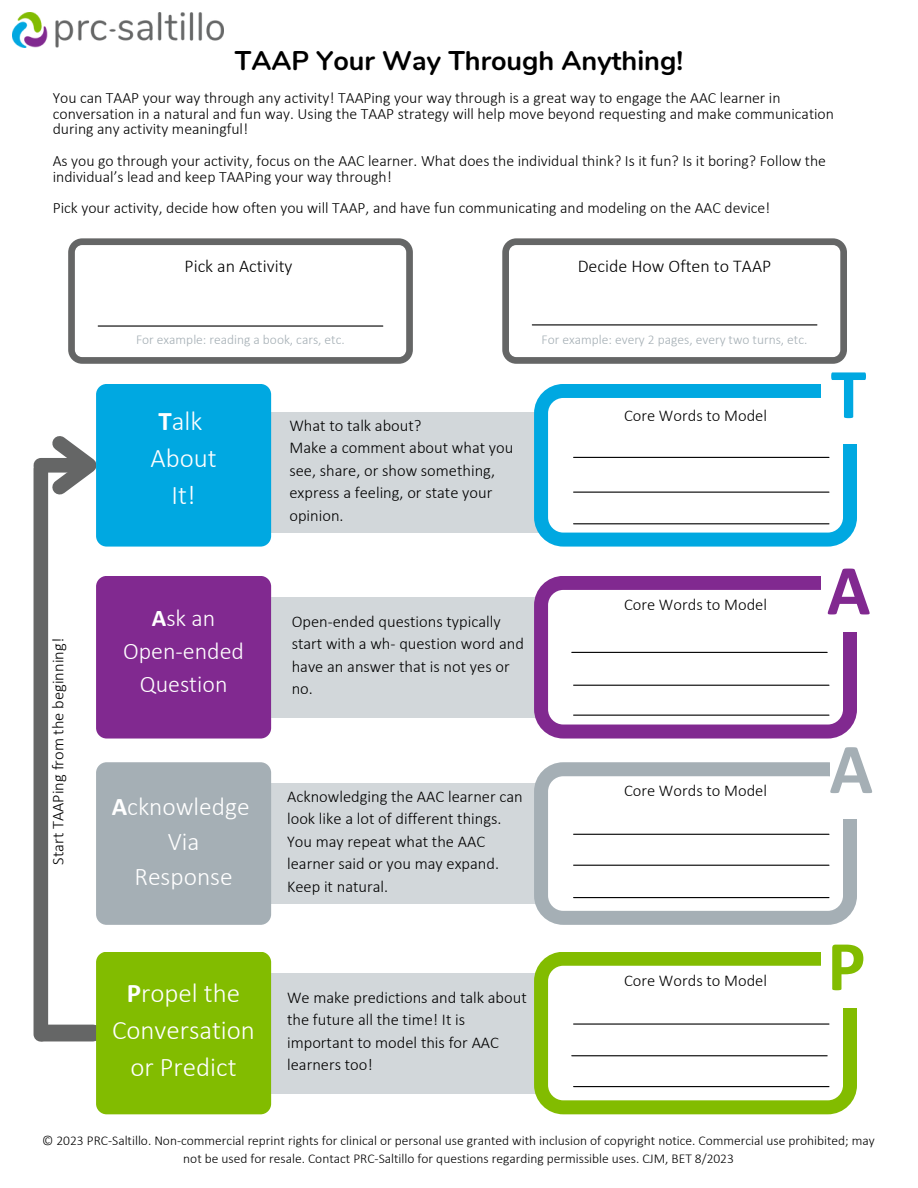
<style>
.page{position:relative;width:918px;height:1188px;background:#fff}
.page>*{position:absolute;margin:0;border:0;box-sizing:border-box;transform-origin:0 0}
.t1{font:700 72px "Calibri";color:#00a8e1}
.t2{font:700 72px "Calibri";color:#812990}
.t3{font:700 72px "Calibri";color:#a5afb5}
.t4{font:700 72px "Calibri";color:#82bc00}
.t5{font:300 27px/37.2px "Calibri";color:#fff;text-align:center}
.t6{font:700 27px "Nunito";color:#000}
.t7{font:300 25.5px "Calibri";color:#fff}
.t8{font:300 24px "Calibri";color:#fff}
.t9{font:300 18px "Calibri";color:#000}
.t10{font:300 16.5px/22.5px "Calibri";color:#000}
.t11{font:300 15.75px/15.8px "Calibri";color:#000}
.t12{font:300 13.5px/18px "Calibri";color:#000;text-align:center}
.t13{font:300 13.5px "Calibri";color:#a5afb5}
.s1{font-weight:700}
</style>
<div class="page">
<div style="left:96px;top:762px;width:175px;height:163px;background:#a5afb5;border-radius:11px"></div>
<div style="left:43px;top:1025px;width:50px;height:17px;background:#656666"></div>
<div style="left:96px;top:952px;width:175px;height:162px;background:#82bc00;border-radius:11px"></div>
<svg style="left:39px;top:436px;width:57px;height:72px"></svg>
<div style="left:34px;top:468px;width:14px;height:566px;background:#656666"></div>
<svg style="left:68px;top:238px;width:345px;height:126px"></svg>
<svg style="left:502px;top:238px;width:345px;height:126px"></svg>
<hr style="left:98px;top:325px;width:285px;height:2px;background:#000">
<hr style="left:532px;top:324px;width:285px;height:1px;background:#000">
<div style="left:271px;top:412px;width:274px;height:121px;background:#d2d7da"></div>
<div style="left:96px;top:384px;width:175px;height:163px;background:#00a8e1;border-radius:11px"></div>
<div style="left:96px;top:576px;width:175px;height:163px;background:#812990;border-radius:11px"></div>
<div style="left:271px;top:597px;width:274px;height:121px;background:#d2d7da"></div>
<div style="left:271px;top:783px;width:274px;height:121px;background:#d2d7da"></div>
<div style="left:271px;top:973px;width:274px;height:120px;background:#d2d7da"></div>
<svg style="left:534px;top:384px;width:323px;height:163px"></svg>
<div style="left:821px;top:373px;width:55px;height:70px;background:#fff"></div>
<svg style="left:534px;top:576px;width:323px;height:163px"></svg>
<svg style="left:534px;top:762px;width:323px;height:163px"></svg>
<svg style="left:534px;top:952px;width:323px;height:162px"></svg>
<div style="left:821px;top:562px;width:55px;height:70px;background:#fff"></div>
<div style="left:830px;top:748px;width:54px;height:70px;background:#fff"></div>
<div style="left:821px;top:937px;width:55px;height:71px;background:#fff"></div>
<hr style="left:574px;top:457px;width:255px;height:1px;background:#000">
<hr style="left:574px;top:492px;width:255px;height:1px;background:#000">
<hr style="left:574px;top:523px;width:255px;height:1px;background:#000">
<hr style="left:572px;top:652px;width:255px;height:1px;background:#000">
<hr style="left:574px;top:685px;width:255px;height:1px;background:#000">
<hr style="left:574px;top:715px;width:255px;height:1px;background:#000">
<hr style="left:574px;top:834px;width:255px;height:1px;background:#000">
<hr style="left:574px;top:865px;width:255px;height:1px;background:#000">
<hr style="left:574px;top:897px;width:255px;height:1px;background:#000">
<hr style="left:574px;top:1023px;width:255px;height:2px;background:#000">
<hr style="left:572px;top:1055px;width:255px;height:1px;background:#000">
<hr style="left:574px;top:1086px;width:255px;height:1px;background:#000">
<img style="left:12px;top:12px;width:212px;height:35px">
<p class="t6" style="left:235px;top:43px;width:450px">TAAP Your Way Through Anything!</p>
<p class="t11" style="left:53px;top:91px;width:783px">You can TAAP your way through any activity! TAAPing your way through is a great way to engage the AAC learner in conversation in a natural and fun way. Using the TAAP strategy will help move beyond requesting and make communication during any activity meaningful!</p>
<p class="t11" style="left:53px;top:154px;width:775px">As you go through your activity, focus on the AAC learner. What does the individual think? Is it fun? Is it boring? Follow the individual’s lead and keep TAAPing your way through!</p>
<p class="t11" style="left:53px;top:201px;width:719px">Pick your activity, decide how often you will TAAP, and have fun communicating and modeling on the AAC device!</p>
<p class="t10" style="left:48px;top:865px;width:228px;rotate:-90deg">Start TAAPing from the beginning!</p>
<p class="t9" style="left:185px;top:258px;width:109px">Pick an Activity</p>
<p class="t9" style="left:578px;top:258px;width:195px">Decide How Often to TAAP</p>
<p class="t13" style="left:136px;top:334px;width:210px">For example: reading a book, cars, etc.</p>
<p class="t5" style="left:159px;top:405px;width:45px"><span class="s1">T</span>alk</p>
<p class="t5" style="left:150px;top:442px;width:68px">About</p>
<p class="t5" style="left:171px;top:479px;width:26px">It!</p>
<p class="t10" style="left:289px;top:415px;width:134px">What to talk about?</p>
<p class="t10" style="left:289px;top:438px;width:225px">Make a comment about what you see, share, or show something, express a feeling, or state your opinion.</p>
<p class="t13" style="left:542px;top:334px;width:267px">For example: every 2 pages, every two turns, etc.</p>
<p class="t10" style="left:624px;top:406px;width:145px">Core Words to Model</p>
<p class="t8" style="left:152px;top:608px;width:65px"><span class="s1">A</span>sk an</p>
<p class="t8" style="left:123px;top:641px;width:122px">Open-ended</p>
<p class="t8" style="left:140px;top:674px;width:89px">Question</p>
<p class="t10" style="left:292px;top:611px;width:234px">Open-ended questions typically start with a wh- question word and have an answer that is not yes or no.</p>
<p class="t10" style="left:624px;top:594px;width:145px">Core Words to Model</p>
<p class="t7" style="left:112px;top:796px;width:139px"><span class="s1">A</span>cknowledge</p>
<p class="t7" style="left:168px;top:831px;width:33px">Via</p>
<p class="t7" style="left:134px;top:865px;width:100px">Response</p>
<p class="t10" style="left:287px;top:787px;width:237px">Acknowledging the AAC learner can look like a lot of different things.<br>You may repeat what the AAC learner said or you may expand.<br>Keep it natural.</p>
<p class="t5" style="left:112px;top:977px;width:144px"><span class="s1">P</span>ropel the<br>Conversation or Predict</p>
<p class="t10" style="left:287px;top:987px;width:241px">We make predictions and talk about the future all the time! It is important to model this for AAC learners too!</p>
<p class="t10" style="left:624px;top:781px;width:145px">Core Words to Model</p>
<p class="t10" style="left:624px;top:970px;width:145px">Core Words to Model</p>
<p class="t1" style="left:831px;top:364px;width:37px">T</p>
<p class="t2" style="left:827px;top:560px;width:45px">A</p>
<p class="t3" style="left:829px;top:739px;width:45px">A</p>
<p class="t4" style="left:827px;top:936px;width:40px">P</p>
<p class="t12" style="left:42px;top:1132px;width:834px">© 2023 PRC-Saltillo. Non-commercial reprint rights for clinical or personal use granted with inclusion of copyright notice. Commercial use prohibited; may not be used for resale. Contact PRC-Saltillo for questions regarding permissible uses. CJM, BET 8/2023</p>
</div>
